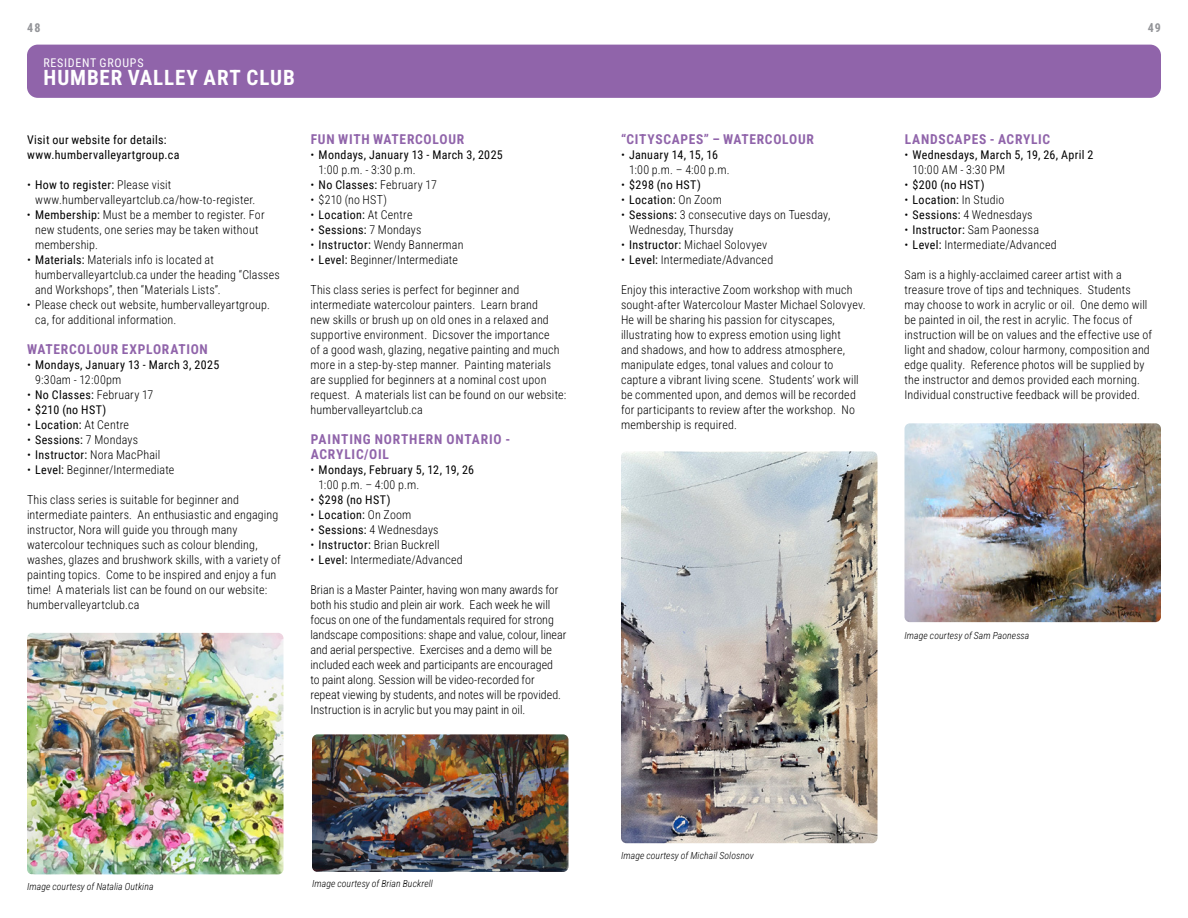
<style>
.page{position:relative;width:1188px;height:918px;background:#fff}
.page>*{position:absolute;margin:0;border:0;box-sizing:border-box;transform-origin:0 0}
.t1{font:700 21px "Roboto Condensed";letter-spacing:.04em;color:#fff}
.t2{font:700 13.5px/15px "Roboto Condensed";letter-spacing:.055em;color:#9064aa}
.t3{font:300 12px/15px "Roboto Condensed";letter-spacing:.015em;color:#000}
.t4{font:12px/15px "Roboto Condensed";letter-spacing:.025em;color:#000}
.t5{font:12px "Roboto Condensed";letter-spacing:.06em;color:#fff}
.t6{font:700 12px "Roboto Condensed";color:#939498}
.t7{font:italic 300 9.75px "Roboto Condensed";letter-spacing:.01em;color:#000}
.s1{font-weight:400}
.s2{font-weight:300}
</style>
<div class="page">
<div style="left:27px;top:45px;width:1134px;height:53px;background:#9064aa;border-radius:11px"></div>
<img style="left:312px;top:734px;width:256px;height:138px">
<img style="left:27px;top:633px;width:257px;height:241px">
<img style="left:904px;top:423px;width:257px;height:199px">
<img style="left:621px;top:451px;width:257px;height:392px">
<p class="t6" style="left:27px;top:20px;width:15px">48</p>
<p class="t6" style="left:1148px;top:20px;width:15px">49</p>
<p class="t5" style="left:43px;top:54px;width:102px">RESIDENT GROUPS</p>
<h1 class="t1" style="left:44px;top:63px;width:253px">HUMBER VALLEY ART CLUB</h1>
<p class="t4" style="left:27px;top:132px;width:154px">Visit our website for details: www.humbervalleyartgroup.ca</p>
<p class="t3" style="left:35px;top:177px;width:222px;text-indent:-8px">• <span class="s1">How to register:</span> Please visit www.humbervalleyartclub.ca/how-to-register.</p>
<p class="t3" style="left:35px;top:207px;width:231px;text-indent:-8px">• <span class="s1">Membership:</span> Must be a member to register. For new students, one series may be taken without membership.</p>
<p class="t3" style="left:35px;top:252px;width:246px;text-indent:-8px">• <span class="s1">Materials:</span> Materials info is located at humbervalleyartclub.ca under the heading “Classes and Workshops”, then “Materials Lists”.</p>
<p class="t3" style="left:35px;top:297px;width:236px;text-indent:-8px">• Please check out website, humbervalleyartgroup. ca, for additional information.</p>
<p class="t2" style="left:27px;top:341px;width:182px">WATERCOLOUR EXPLORATION</p>
<p class="t4" style="left:35px;top:357px;width:186px;text-indent:-8px"><span class="s2">•</span> Mondays, January 13 - March 3, 2025<br><span class="s2">9:30am - 12:00pm</span></p>
<p class="t3" style="left:27px;top:387px;width:128px">• <span class="s1">No Classes:</span> February 17</p>
<p class="t4" style="left:27px;top:402px;width:81px"><span class="s2">•</span> $210 (no HST)</p>
<p class="t3" style="left:27px;top:417px;width:103px">• <span class="s1">Location:</span> At Centre</p>
<p class="t3" style="left:27px;top:432px;width:113px">• <span class="s1">Sessions:</span> 7 Mondays</p>
<p class="t3" style="left:27px;top:447px;width:135px">• <span class="s1">Instructor:</span> Nora MacPhail</p>
<p class="t3" style="left:27px;top:462px;width:149px">• <span class="s1">Level:</span> Beginner/Intermediate</p>
<p class="t3" style="left:27px;top:492px;width:255px">This class series is suitable for beginner and intermediate painters. An enthusiastic and engaging instructor, Nora will guide you through many watercolour techniques such as colour blending, washes, glazes and brushwork skills, with a variety of painting topics. Come to be inspired and enjoy a fun time! A materials list can be found on our website: humbervalleyartclub.ca</p>
<p class="t2" style="left:311px;top:131px;width:155px">FUN WITH WATERCOLOUR</p>
<p class="t4" style="left:319px;top:147px;width:186px;text-indent:-8px"><span class="s2">•</span> Mondays, January 13 - March 3, 2025<br><span class="s2">1:00 p.m. - 3:30 p.m.</span></p>
<p class="t3" style="left:310px;top:177px;width:128px">• <span class="s1">No Classes:</span> February 17</p>
<p class="t3" style="left:310px;top:192px;width:78px">• $210 (no HST)</p>
<p class="t3" style="left:310px;top:207px;width:103px">• <span class="s1">Location:</span> At Centre</p>
<p class="t3" style="left:310px;top:222px;width:113px">• <span class="s1">Sessions:</span> 7 Mondays</p>
<p class="t3" style="left:310px;top:237px;width:155px">• <span class="s1">Instructor:</span> Wendy Bannerman</p>
<p class="t3" style="left:310px;top:252px;width:149px">• <span class="s1">Level:</span> Beginner/Intermediate</p>
<p class="t3" style="left:310px;top:282px;width:257px">This class series is perfect for beginner and intermediate watercolour painters. Learn brand<br>new skills or brush up on old ones in a relaxed and supportive environment. Dicsover the importance<br>of a good wash, glazing, negative painting and much more in a step-by-step manner. Painting materials are supplied for beginners at a nominal cost upon request. A materials list can be found on our website: humbervalleyartclub.ca</p>
<p class="t2" style="left:311px;top:431px;width:201px">PAINTING NORTHERN ONTARIO -<br>ACRYLIC/OIL</p>
<p class="t4" style="left:319px;top:462px;width:157px;text-indent:-8px"><span class="s2">•</span> Mondays, February 5, 12, 19, 26<br><span class="s2">1:00 p.m. – 4:00 p.m.</span></p>
<p class="t4" style="left:310px;top:492px;width:81px"><span class="s2">•</span> $298 (no HST)</p>
<p class="t4" style="left:310px;top:507px;width:102px"><span class="s2">•</span> Location: <span class="s2">On Zoom</span></p>
<p class="t3" style="left:310px;top:522px;width:130px">• <span class="s1">Sessions:</span> 4 Wednesdays</p>
<p class="t3" style="left:310px;top:537px;width:131px">• <span class="s1">Instructor:</span> Brian Buckrell</p>
<p class="t3" style="left:310px;top:552px;width:154px">• <span class="s1">Level:</span> Intermediate/Advanced</p>
<p class="t3" style="left:310px;top:582px;width:257px">Brian is a Master Painter, having won many awards for both his studio and plein air work. Each week he will focus on one of the fundamentals required for strong landscape compositions: shape and value, colour, linear and aerial perspective. Exercises and a demo will be included each week and participants are encouraged<br>to paint along. Session will be video-recorded for repeat viewing by students, and notes will be rpovided.<br>Instruction is in acrylic but you may paint in oil.</p>
<p class="t7" style="left:27px;top:879px;width:128px">Image courtesy of Natalia Outkina</p>
<p class="t7" style="left:312px;top:877px;width:122px">Image courtesy of Brian Buckrell</p>
<p class="t2" style="left:621px;top:131px;width:195px">“CITYSCAPES” – WATERCOLOUR</p>
<p class="t3" style="left:629px;top:147px;width:102px;text-indent:-8px">• <span class="s1">January 14, 15, 16<br></span>1:00 p.m. – 4:00 p.m.</p>
<p class="t4" style="left:621px;top:177px;width:81px"><span class="s2">•</span> $298 (no HST)</p>
<p class="t4" style="left:621px;top:192px;width:102px"><span class="s2">•</span> Location: <span class="s2">On Zoom</span></p>
<p class="t3" style="left:629px;top:207px;width:203px;text-indent:-8px">• <span class="s1">Sessions:</span> 3 consecutive days on Tuesday,<br>Wednesday, Thursday</p>
<p class="t3" style="left:621px;top:237px;width:148px">• <span class="s1">Instructor:</span> Michael Solovyev</p>
<p class="t3" style="left:621px;top:252px;width:154px">• <span class="s1">Level:</span> Intermediate/Advanced</p>
<p class="t3" style="left:621px;top:282px;width:246px">Enjoy this interactive Zoom workshop with much sought-after Watercolour Master Michael Solovyev.<br>He will be sharing his passion for cityscapes, illustrating how to express emotion using light<br>and shadows, and how to address atmosphere, manipulate edges, tonal values and colour to capture a vibrant living scene. Students’ work will be commented upon, and demos will be recorded for participants to review after the workshop. No membership is required.</p>
<p class="t2" style="left:905px;top:131px;width:147px">LANDSCAPES - ACRYLIC</p>
<p class="t4" style="left:913px;top:147px;width:182px;text-indent:-8px"><span class="s2">•</span> Wednesdays, March 5, 19, 26, April 2<br><span class="s2">10:00 AM - 3:30 PM</span></p>
<p class="t4" style="left:904px;top:177px;width:82px"><span class="s2">•</span> $200 (no HST)</p>
<p class="t3" style="left:904px;top:192px;width:101px">• <span class="s1">Location:</span> In Studio</p>
<p class="t3" style="left:904px;top:207px;width:130px">• <span class="s1">Sessions:</span> 4 Wednesdays</p>
<p class="t3" style="left:904px;top:222px;width:136px">• <span class="s1">Instructor:</span> Sam Paonessa</p>
<p class="t3" style="left:904px;top:237px;width:154px">• <span class="s1">Level:</span> Intermediate/Advanced</p>
<p class="t3" style="left:904px;top:267px;width:249px">Sam is a highly-acclaimed career artist with a treasure trove of tips and techniques. Students may choose to work in acrylic or oil. One demo will be painted in oil, the rest in acrylic. The focus of instruction will be on values and the effective use of light and shadow, colour harmony, composition and edge quality. Reference photos will be supplied by the instructor and demos provided each morning.<br>Individual constructive feedback will be provided.</p>
<p class="t7" style="left:904px;top:629px;width:126px">Image courtesy of Sam Paonessa</p>
<p class="t7" style="left:621px;top:849px;width:134px">Image courtesy of Michail Solosnov</p>
</div>
